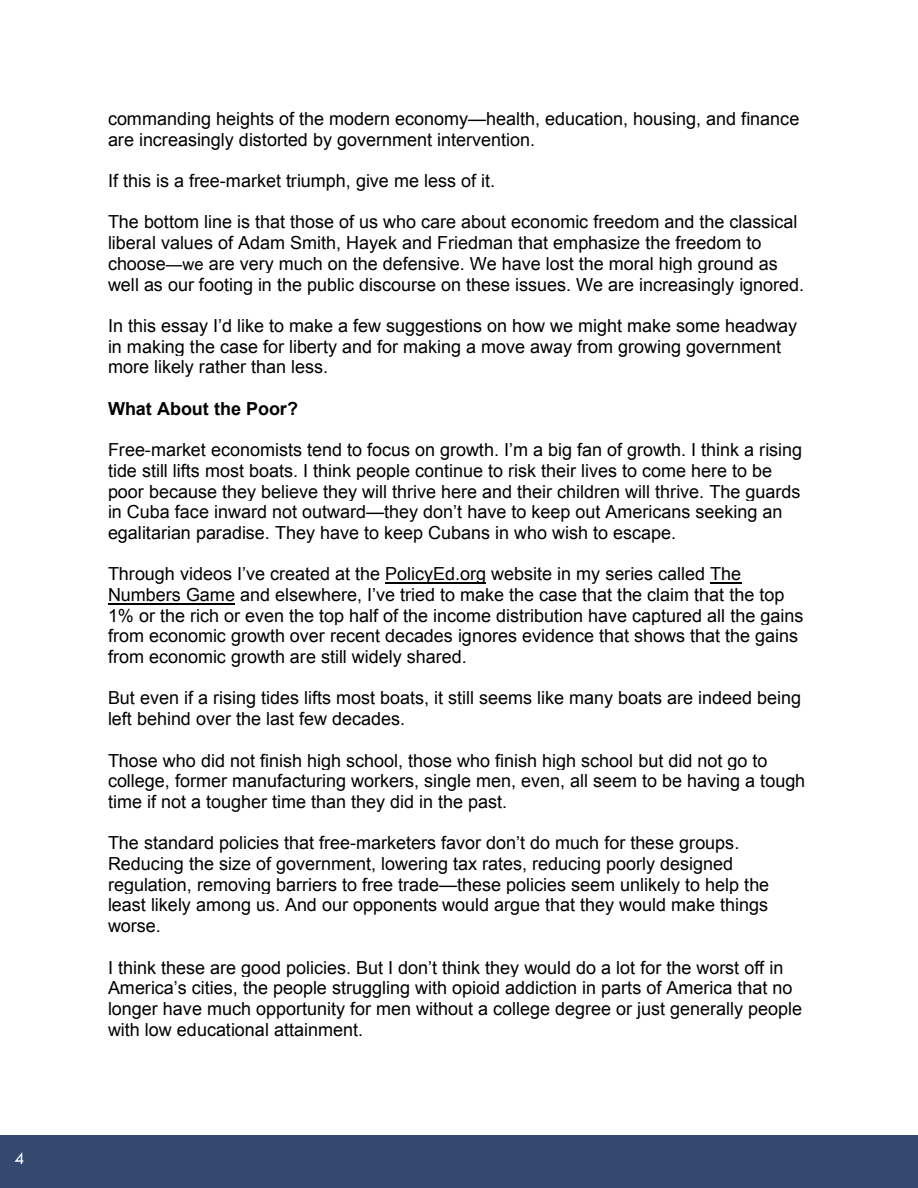
<style>
.page{position:relative;width:918px;height:1188px;background:#fff}
.page>*{position:absolute;margin:0;border:0;box-sizing:border-box;transform-origin:0 0}
.t1{font:18px/20.7px "Arial";color:#000}
.t2{font:700 18px "Arial";color:#000}
.t3{font:18px "Tw Cen";color:#fff}
.s1{font-size:16.5px}
</style>
<div class="page">
<div style="left:0;top:1135px;width:918px;height:53px;background:#34496d"></div>
<hr style="left:385px;top:582px;width:101px;height:2px;background:#000">
<hr style="left:710px;top:582px;width:31px;height:2px;background:#000">
<hr style="left:108px;top:603px;width:127px;height:1px;background:#000">
<p class="t3" style="left:15px;top:1147px;width:11px">4</p>
<p class="t1" style="left:108px;top:108px;width:693px">commanding heights of the modern economy—health, education, housing, and finance are increasingly distorted by government intervention.</p>
<p class="t1" style="left:108px;top:171px;width:389px">If this is a free-market triumph, give me less of it.</p>
<p class="t1" style="left:108px;top:212px;width:698px">The bottom line is that those of us who care about economic freedom and the classical liberal values of Adam Smith, Hayek and Friedman that emphasize the freedom to choose<span class="s1">—we</span> are very much on the defensive. We have lost the moral high ground as well as our footing in the public discourse on these issues. We are increasingly ignored.</p>
<p class="t1" style="left:108px;top:315px;width:691px">In this essay I’d like to make a few suggestions on how we might make some headway in making the case for liberty and for making a move away from growing government more likely rather than less.</p>
<p class="t2" style="left:108px;top:397px;width:192px">What About the Poor?</p>
<p class="t1" style="left:108px;top:440px;width:696px">Free-market economists tend to focus on growth. I’m a big fan of growth. I think a rising tide still lifts most boats. I think people continue to risk their lives to come here to be poor because they believe they will thrive here and their children will thrive. The guards in Cuba face inward not outward—they don’t have to keep out Americans seeking an egalitarian paradise. They have to keep Cubans in who wish to escape.</p>
<p class="t1" style="left:108px;top:564px;width:697px">Through videos I’ve created at the PolicyEd.org website in my series called The Numbers Game and elsewhere, I’ve tried to make the case that the claim that the top 1% or the rich or even the top half of the income distribution have captured all the gains from economic growth over recent decades ignores evidence that shows that the gains from economic growth are still widely shared.</p>
<p class="t1" style="left:108px;top:688px;width:695px">But even if a rising tides lifts most boats, it still seems like many boats are indeed being left behind over the last few decades.</p>
<p class="t1" style="left:108px;top:750px;width:699px">Those who did not finish high school, those who finish high school but did not go to college, former manufacturing workers, single men, even, all seem to be having a tough time if not a tougher time than they did in the past.</p>
<p class="t1" style="left:108px;top:833px;width:663px">The standard policies that free-marketers favor don’t do much for these groups.<br>Reducing the size of government, lowering tax rates, reducing poorly designed regulation, removing barriers to free trade—these policies seem unlikely to help the least likely among us. And our opponents would argue that they would make things worse.</p>
<p class="t1" style="left:108px;top:957px;width:696px">I think these are good policies. But I don’t think they would do a lot for the worst off in America’s cities, the people struggling with opioid addiction in parts of America that no longer have much opportunity for men without a college degree or just generally people with low educational attainment.</p>
</div>
